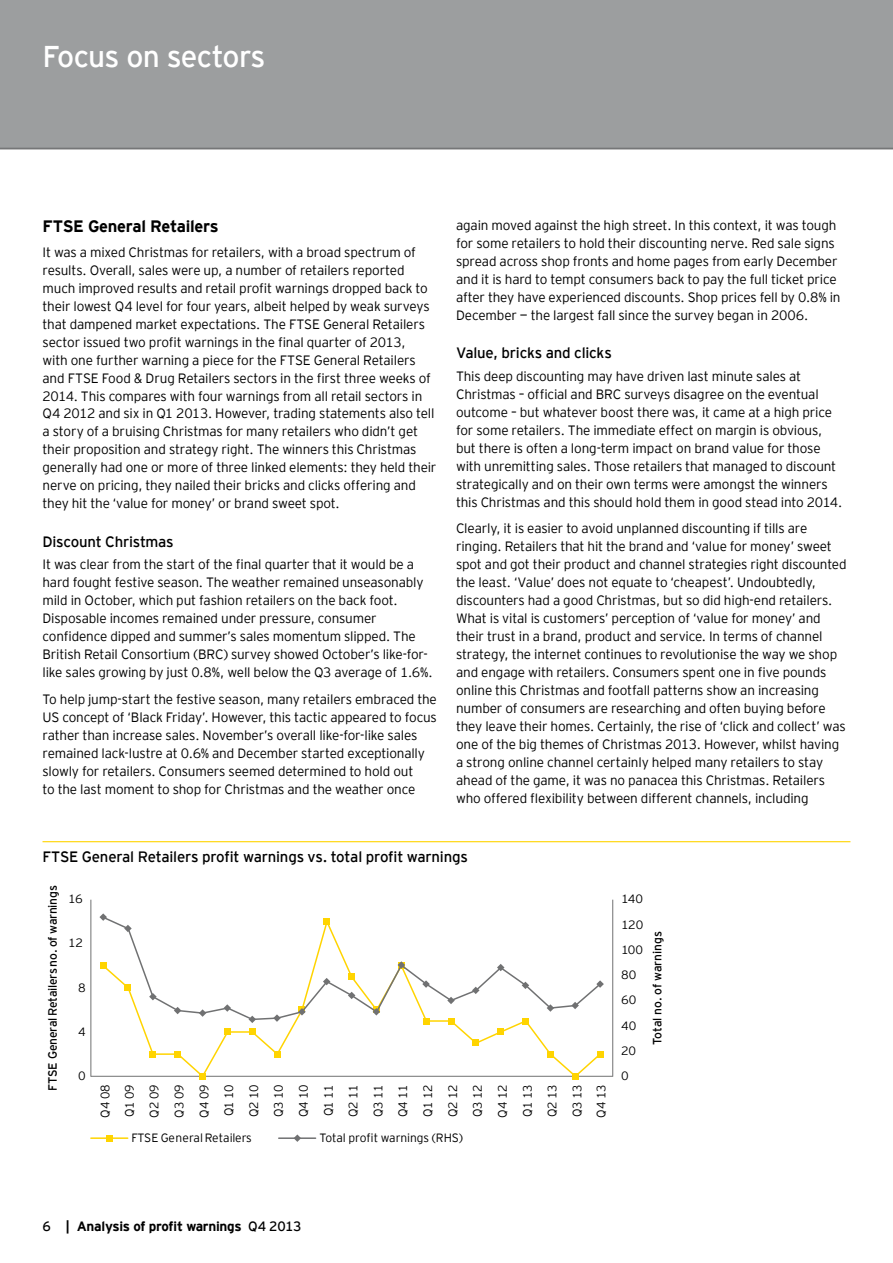
<style>
.page{position:relative;width:893px;height:1263px;background:#fff}
.page>*{position:absolute;margin:0;border:0;box-sizing:border-box;transform-origin:0 0}
.t1{font:30px "EY Interstate";letter-spacing:-.03em;color:#fff}
.t2{font:700 16.5px "EY Interstate";letter-spacing:-.02em;color:#000}
.t3{font:15px "EY Interstate";letter-spacing:-.015em;color:#000}
.t4{font:300 13.5px/18px "EY Interstate";letter-spacing:-.015em;color:#000}
.t5{font:700 13.5px "EY Interstate";letter-spacing:-.02em;color:#000}
.t6{font:300 12.3px/24.9px "EY Interstate";letter-spacing:-.025em;color:#000;text-align:justify}
.t7{font:12px "EY Interstate";letter-spacing:-.01em;color:#000}
.t8{font:300 12px "EY Interstate";letter-spacing:-.01em;color:#000}
.t9{font:300 12px "EY Interstate";letter-spacing:.01em;color:#000}
.s1{font-weight:400}
</style>
<div class="page">
<div style="left:0;top:0;width:893px;height:148px;background:#9c9e9f"></div>
<hr style="left:0;top:148px;width:893px;height:1px;background:#707172">
<hr style="left:0;top:149px;width:893px;height:1px;background:#707172">
<hr style="left:43px;top:841px;width:807px;height:1px;background:#ffd400">
<hr style="left:91px;top:1137px;width:37px;height:2px;background:#ffd400">
<svg style="left:106px;top:1135px;width:6px;height:6px"></svg>
<hr style="left:279px;top:1137px;width:37px;height:2px;background:#707172">
<svg style="left:294px;top:1134px;width:7px;height:8px"></svg>
<hr style="left:612px;top:900px;width:1px;height:177px;background:#707172">
<hr style="left:90px;top:900px;width:1px;height:177px;background:#707172">
<hr style="left:91px;top:1076px;width:522px;height:1px;background:#707172">
<svg style="left:101px;top:1021px;width:501px;height:58px"></svg>
<div style="left:100px;top:962px;width:6px;height:7px;background:#ffd400"></div>
<svg style="left:150px;top:1051px;width:6px;height:6px"></svg>
<svg style="left:175px;top:1051px;width:6px;height:6px"></svg>
<div style="left:199px;top:1073px;width:7px;height:6px;background:#ffd400"></div>
<svg style="left:224px;top:1029px;width:6px;height:6px"></svg>
<svg style="left:249px;top:1029px;width:6px;height:6px"></svg>
<svg style="left:274px;top:1051px;width:6px;height:6px"></svg>
<svg style="left:423px;top:1021px;width:6px;height:3px"></svg>
<svg style="left:448px;top:1021px;width:6px;height:3px"></svg>
<svg style="left:473px;top:1040px;width:6px;height:6px"></svg>
<svg style="left:498px;top:1029px;width:6px;height:6px"></svg>
<div style="left:522px;top:1018px;width:7px;height:6px;background:#ffd400"></div>
<div style="left:547px;top:1051px;width:7px;height:6px;background:#ffd400"></div>
<svg style="left:572px;top:1073px;width:6px;height:6px"></svg>
<svg style="left:597px;top:1051px;width:6px;height:6px"></svg>
<svg style="left:106px;top:918px;width:491px;height:103px"></svg>
<svg style="left:99px;top:913px;width:8px;height:8px"></svg>
<svg style="left:124px;top:925px;width:8px;height:7px"></svg>
<svg style="left:149px;top:993px;width:8px;height:7px"></svg>
<svg style="left:174px;top:1007px;width:7px;height:7px"></svg>
<svg style="left:199px;top:1009px;width:7px;height:8px"></svg>
<svg style="left:224px;top:1004px;width:7px;height:8px"></svg>
<svg style="left:249px;top:1016px;width:7px;height:7px"></svg>
<svg style="left:273px;top:1014px;width:8px;height:8px"></svg>
<svg style="left:298px;top:1007px;width:8px;height:8px"></svg>
<svg style="left:323px;top:978px;width:7px;height:7px"></svg>
<svg style="left:348px;top:992px;width:7px;height:7px"></svg>
<svg style="left:373px;top:1007px;width:7px;height:8px"></svg>
<svg style="left:398px;top:961px;width:7px;height:8px"></svg>
<svg style="left:422px;top:980px;width:8px;height:8px"></svg>
<svg style="left:447px;top:997px;width:8px;height:7px"></svg>
<svg style="left:472px;top:987px;width:7px;height:7px"></svg>
<svg style="left:497px;top:964px;width:7px;height:7px"></svg>
<svg style="left:522px;top:982px;width:7px;height:7px"></svg>
<svg style="left:547px;top:1004px;width:7px;height:8px"></svg>
<svg style="left:571px;top:1002px;width:8px;height:7px"></svg>
<svg style="left:596px;top:980px;width:8px;height:8px"></svg>
<h1 class="t1" style="left:43px;top:35px;width:225px">Focus on sectors</h1>
<p class="t2" style="left:43px;top:214px;width:178px">FTSE General Retailers</p>
<p class="t4" style="left:43px;top:242px;width:395px">It was a mixed Christmas for retailers, with a broad spectrum of results. Overall, sales were up, a number of retailers reported much improved results and retail profit warnings dropped back to their lowest Q4 level for four years, albeit helped by weak surveys that dampened market expectations. The FTSE General Retailers sector issued two profit warnings in the final quarter of 2013,<br>with one further warning a piece for the FTSE General Retailers and FTSE Food &amp; Drug Retailers sectors in the first three weeks of 2014. This compares with four warnings from all retail sectors in Q4 2012 and six in Q1 2013. However, trading statements also tell a story of a bruising Christmas for many retailers who didn’t get their proposition and strategy right. The winners this Christmas generally had one or more of three linked elements: they held their nerve on pricing, they nailed their bricks and clicks offering and they hit the ‘value for money’ or brand sweet spot.</p>
<p class="t3" style="left:43px;top:531px;width:133px">Discount Christmas</p>
<p class="t4" style="left:43px;top:555px;width:392px">It was clear from the start of the final quarter that it would be a hard fought festive season. The weather remained unseasonably mild in October, which put fashion retailers on the back foot.<br>Disposable incomes remained under pressure, consumer confidence dipped and summer’s sales momentum slipped. The British Retail Consortium (BRC) survey showed October’s like-for&shy;like sales growing by just 0.8%, well below the Q3 average of 1.6%.</p>
<p class="t4" style="left:43px;top:689px;width:396px">To help jump-start the festive season, many retailers embraced the US concept of ‘Black Friday’. However, this tactic appeared to focus rather than increase sales. November’s overall like-for-like sales remained lack-lustre at 0.6% and December started exceptionally slowly for retailers. Consumers seemed determined to hold out<br>to the last moment to shop for Christmas and the weather once</p>
<p class="t4" style="left:456px;top:215px;width:386px">again moved against the high street. In this context, it was tough for some retailers to hold their discounting nerve. Red sale signs spread across shop fronts and home pages from early December and it is hard to tempt consumers back to pay the full ticket price after they have experienced discounts. Shop prices fell by 0.8% in December — the largest fall since the survey began in 2006.</p>
<p class="t3" style="left:456px;top:342px;width:157px">Value, bricks and clicks</p>
<p class="t4" style="left:456px;top:366px;width:388px">This deep discounting may have driven last minute sales at Christmas – official and BRC surveys disagree on the eventual outcome – but whatever boost there was, it came at a high price for some retailers. The immediate effect on margin is obvious, but there is often a long-term impact on brand value for those with unremitting sales. Those retailers that managed to discount strategically and on their own terms were amongst the winners this Christmas and this should hold them in good stead into 2014.</p>
<p class="t4" style="left:456px;top:518px;width:392px">Clearly, it is easier to avoid unplanned discounting if tills are ringing. Retailers that hit the brand and ‘value for money’ sweet spot and got their product and channel strategies right discounted the least. ‘Value’ does not equate to ‘cheapest’. Undoubtedly, discounters had a good Christmas, but so did high-end retailers.<br>What is vital is customers’ perception of ‘value for money’ and their trust in a brand, product and service. In terms of channel strategy, the internet continues to revolutionise the way we shop and engage with retailers. Consumers spent one in five pounds online this Christmas and footfall patterns show an increasing number of consumers are researching and often buying before they leave their homes. Certainly, the rise of ‘click and collect’ was one of the big themes of Christmas 2013. However, whilst having a strong online channel certainly helped many retailers to stay ahead of the game, it was no panacea this Christmas. Retailers who offered flexibility between different channels, including</p>
<p class="t3" style="left:43px;top:846px;width:427px">FTSE General Retailers profit warnings vs. total profit warnings</p>
<p class="t7" style="left:44px;top:1091px;width:208px;rotate:-90deg">FTSE GeneralRetailersno.of warnings</p>
<p class="t8" style="left:68px;top:890px;width:16px">16</p>
<p class="t8" style="left:68px;top:935px;width:16px">12</p>
<p class="t8" style="left:78px;top:979px;width:9px">8</p>
<p class="t8" style="left:78px;top:1023px;width:9px">4</p>
<p class="t8" style="left:78px;top:1067px;width:9px">0</p>
<p class="t6" style="left:92px;top:1118px;width:35px;rotate:-90deg">Q4 08<br>Q1 09<br>Q2 09<br>Q3 09<br>Q4 09<br>Q1 10<br>Q2 10<br>Q3 10<br>Q4 10<br>Q1 11<br>Q2 11<br>Q3 11<br>Q4 11<br>Q1 12<br>Q2 12<br>Q3 12<br>Q4 12</p>
<p class="t9" style="left:131px;top:1129px;width:122px">FTSE GeneralRetailers</p>
<p class="t8" style="left:320px;top:1129px;width:145px">Total profit warnings (RHS)</p>
<p class="t6" style="left:514px;top:1117px;width:35px;rotate:-90deg">Q1 13<br>Q2 13<br>Q3 13<br>Q4 13</p>
<p class="t8" style="left:621px;top:890px;width:24px">140</p>
<p class="t8" style="left:621px;top:916px;width:24px">120</p>
<p class="t8" style="left:621px;top:941px;width:24px">100</p>
<p class="t8" style="left:621px;top:966px;width:17px">80</p>
<p class="t8" style="left:621px;top:991px;width:17px">60</p>
<p class="t8" style="left:621px;top:1017px;width:17px">40</p>
<p class="t8" style="left:621px;top:1042px;width:17px">20</p>
<p class="t8" style="left:621px;top:1067px;width:9px">0</p>
<p class="t7" style="left:649px;top:1045px;width:115px;rotate:-90deg">Total no. of warnings</p>
<p class="t5" style="left:43px;top:1217px;width:261px"><span class="s1">6</span> | Analysis of profit warnings <span class="s1">Q4 2013</span></p>
</div>
